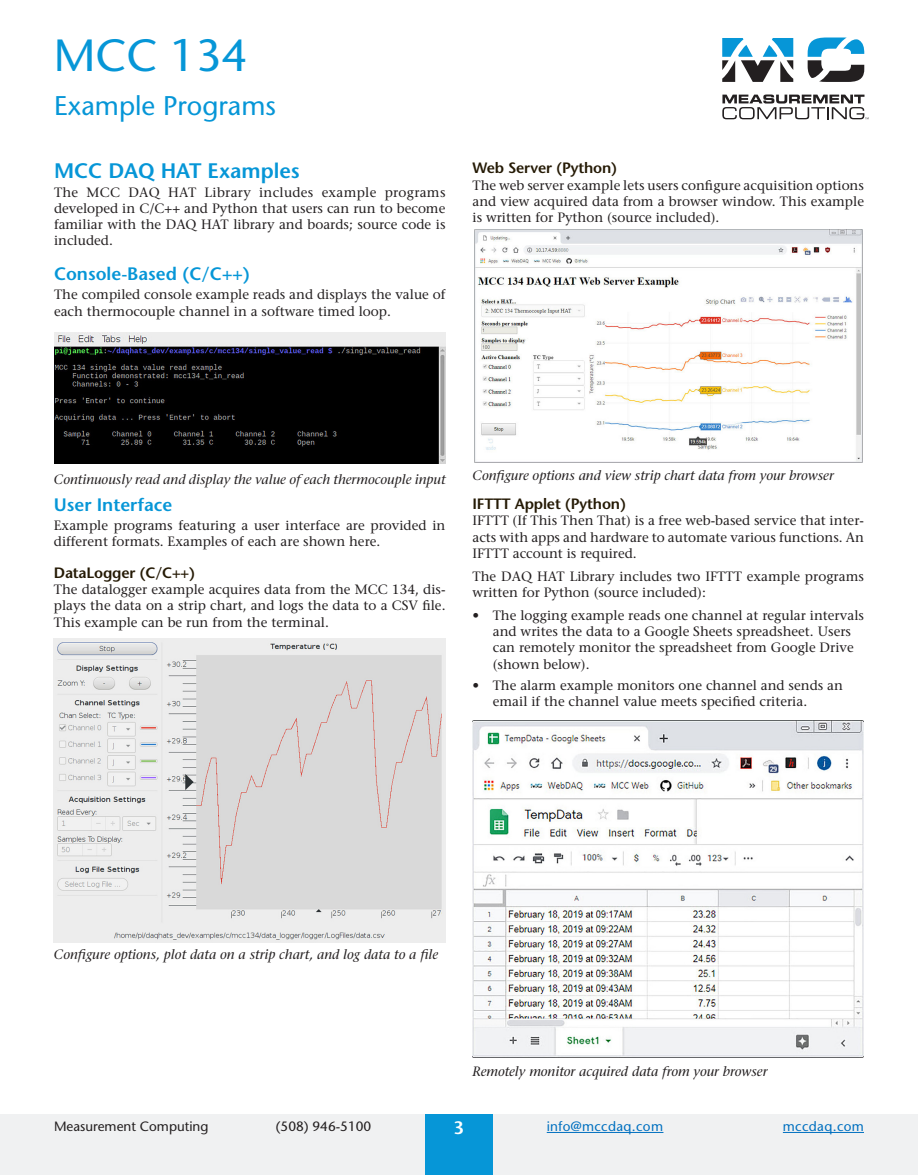
<style>
.page{position:relative;width:918px;height:1175px;background:#fff}
.page>*{position:absolute;margin:0;border:0;box-sizing:border-box;transform-origin:0 0}
.t1{font:45px "Stone Sans";color:#0696d7}
.t2{font:27px "Stone Sans";color:#0696d7}
.t3{font:600 21px "Stone Sans";color:#0696d7}
.t4{font:600 18px "Stone Sans";color:#0696d7}
.t5{font:600 18px "Stone Sans";color:#fff}
.t6{font:600 15px "Stone Sans";letter-spacing:-.01em;color:#251a05}
.t7{font:13.5px/16.2px "Stone Serif";color:#231f20}
.t8{font:italic 13.5px "Stone Serif";color:#231f20}
.t9{font:13.5px "Stone Sans";color:#231f20}
.t10{font:13.5px "Stone Sans";letter-spacing:.025em;color:#0070c0}
</style>
<div class="page">
<svg style="left:722px;top:94px;width:147px;height:25px"></svg>
<svg style="left:722px;top:38px;width:71px;height:44px"></svg>
<svg style="left:808px;top:38px;width:56px;height:44px"></svg>
<div style="left:0;top:1114px;width:918px;height:60px;background:#f0f1f2"></div>
<div style="left:425px;top:1114px;width:68px;height:60px;background:#0696d7"></div>
<hr style="left:547px;top:1132px;width:116px;height:1px;background:#0070c0">
<hr style="left:783px;top:1132px;width:81px;height:1px;background:#0070c0">
<img style="left:472px;top:720px;width:392px;height:337px">
<img style="left:54px;top:332px;width:391px;height:131px">
<img style="left:54px;top:638px;width:391px;height:305px">
<img style="left:474px;top:230px;width:388px;height:232px">
<h1 class="t1" style="left:54px;top:29px;width:195px">MCC 134</h1>
<h2 class="t2" style="left:54px;top:89px;width:224px">Example Programs</h2>
<h3 class="t3" style="left:54px;top:158px;width:247px">MCC DAQ HAT Examples</h3>
<p class="t7" style="left:54px;top:184px;width:393px;text-align:justify">The MCC DAQ HAT Library includes example programs developed in C/C++ and Python that users can run to become familiar with the DAQ HAT library and boards; source code is included.</p>
<h3 class="t4" style="left:54px;top:263px;width:198px">Console-Based (C/C++)</h3>
<p class="t7" style="left:54px;top:286px;width:393px">The compiled console example reads and displays the value of each thermocouple channel in a software timed loop.</p>
<p class="t6" style="left:472px;top:159px;width:146px">Web Server (Python)</p>
<p class="t7" style="left:472px;top:177px;width:393px;text-align:justify">The web server example lets users configure acquisition options and view acquired data from a browser window. This example is written for Python (source included).</p>
<p class="t8" style="left:54px;top:471px;width:393px">Continuously read and display the value of each thermocouple input</p>
<h3 class="t4" style="left:54px;top:494px;width:120px">User Interface</h3>
<p class="t7" style="left:54px;top:517px;width:393px">Example programs featuring a user interface are provided in different formats. Examples of each are shown here.</p>
<p class="t6" style="left:54px;top:563px;width:143px">DataLogger (C/C++)</p>
<p class="t7" style="left:54px;top:581px;width:393px;text-align:justify">The datalogger example acquires data from the MCC 134, dis&shy;plays the data on a strip chart, and logs the data to a CSV file.<br>This example can be run from the terminal.</p>
<p class="t8" style="left:472px;top:467px;width:363px">Configure options and view strip chart data from your browser</p>
<p class="t6" style="left:472px;top:495px;width:155px">IFTTT Applet (Python)</p>
<p class="t7" style="left:472px;top:512px;width:393px;text-align:justify">IFTTT (If This Then That) is a free web-based service that inter&shy;acts with apps and hardware to automate various functions. An IFTTT account is required.</p>
<p class="t7" style="left:472px;top:568px;width:393px">The DAQ HAT Library includes two IFTTT example programs written for Python (source included):</p>
<p class="t7" style="left:493px;top:607px;width:373px;text-indent:-20px">• The logging example reads one channel at regular intervals and writes the data to a Google Sheets spreadsheet. Users can remotely monitor the spreadsheet from Google Drive (shown below).</p>
<p class="t7" style="left:493px;top:677px;width:352px;text-indent:-20px">• The alarm example monitors one channel and sends an email if the channel value meets specified criteria.</p>
<p class="t8" style="left:54px;top:946px;width:386px">Configure options, plot data on a strip chart, and log data to a file</p>
<p class="t8" style="left:472px;top:1063px;width:296px">Remotely monitor acquired data from your browser</p>
<p class="t9" style="left:54px;top:1118px;width:156px">Measurement Computing</p>
<p class="t9" style="left:276px;top:1118px;width:97px">(508) 946-5100</p>
<h3 class="t5" style="left:454px;top:1117px;width:12px">3</h3>
<p class="t10" style="left:547px;top:1118px;width:118px">info@mccdaq.com</p>
<p class="t10" style="left:783px;top:1118px;width:83px">mccdaq.com</p>
</div>
